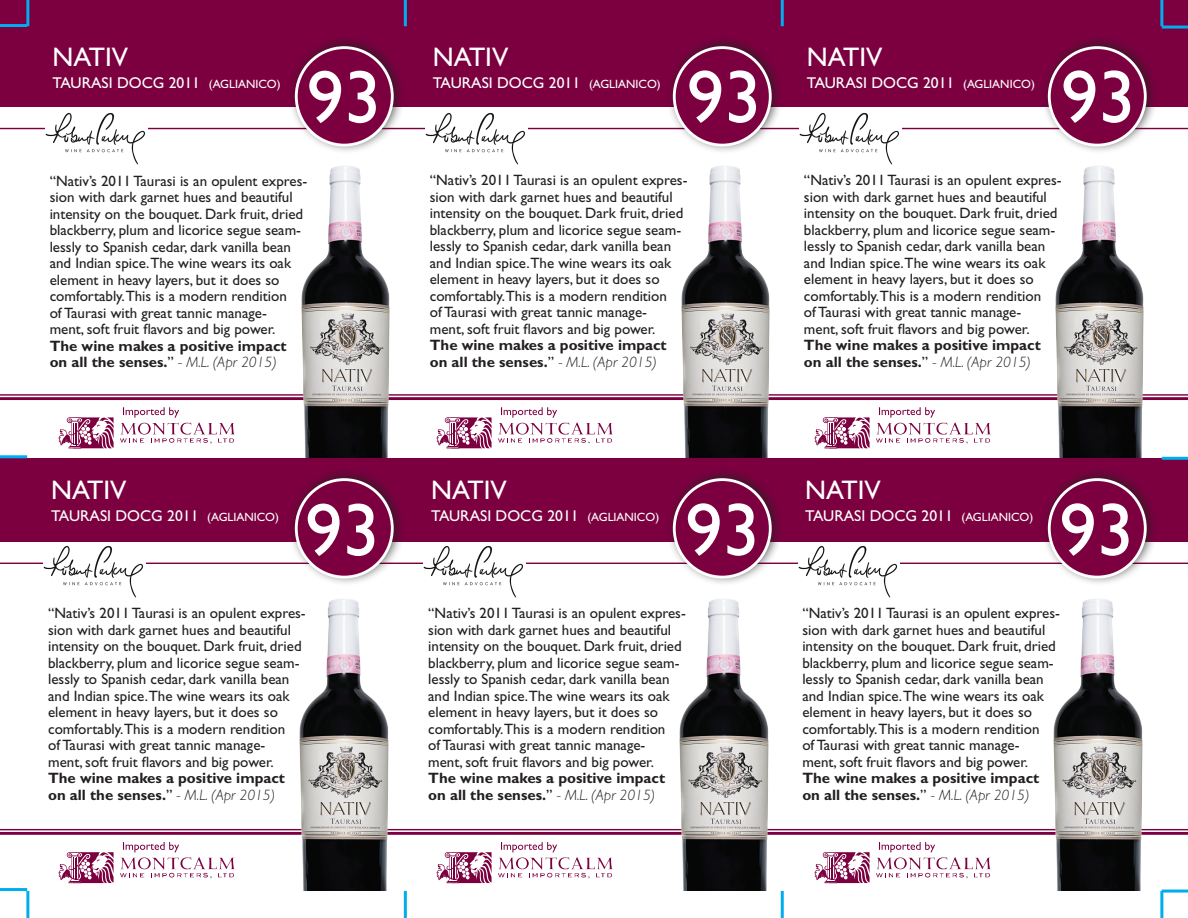
<style>
.page{position:relative;width:1188px;height:918px;background:#fff}
.page>*{position:absolute;margin:0;border:0;box-sizing:border-box;transform-origin:0 0}
.t1{font:75px "Gill Sans";color:#fff}
.t2{font:27px "Gill Sans";color:#fff}
.t3{font:15.6px "Gill Sans";color:#fff}
.t4{font:15px/16.5px "Gill Sans";color:#231f20}
.t5{font:700 15px/16.5px "Gill Sans";color:#231f20}
.t6{font:12px "Gill Sans";color:#fff}
.s1{font-size:12px}
.s2{font-weight:400}
.s3{font-weight:300;font-style:italic}
</style>
<div class="page">
<div style="left:0;top:0;width:1188px;height:107px;background:#7c0040"></div>
<hr style="left:0;top:128px;width:1188px;height:1px;background:#7c0040">
<hr style="left:0;top:394px;width:1188px;height:2px;background:#7c0040">
<hr style="left:0;top:397px;width:1188px;height:3px;background:#7c0040">
<div style="left:287px;top:34px;width:119px;height:120px;background:#231f20;opacity:.75"></div>
<div style="left:296px;top:48px;width:96px;height:97px;background:#7c0040;border-radius:50%"></div>
<div style="left:295px;top:46px;width:99px;height:101px;border:3px solid #fff;border-radius:50%"></div>
<div style="left:0;top:458px;width:1188px;height:83px;background:#7c0040"></div>
<hr style="left:0;top:563px;width:1188px;height:1px;background:#7c0040">
<hr style="left:0;top:829px;width:1188px;height:1px;background:#7c0040">
<hr style="left:0;top:832px;width:1188px;height:3px;background:#7c0040">
<svg style="left:59px;top:417px;width:55px;height:31px"></svg>
<svg style="left:120px;top:407px;width:115px;height:37px"></svg>
<svg style="left:437px;top:417px;width:55px;height:31px"></svg>
<svg style="left:498px;top:407px;width:115px;height:37px"></svg>
<svg style="left:815px;top:417px;width:55px;height:31px"></svg>
<svg style="left:876px;top:407px;width:115px;height:37px"></svg>
<svg style="left:59px;top:852px;width:55px;height:31px"></svg>
<svg style="left:120px;top:842px;width:115px;height:37px"></svg>
<svg style="left:437px;top:852px;width:55px;height:31px"></svg>
<svg style="left:498px;top:842px;width:115px;height:37px"></svg>
<svg style="left:815px;top:852px;width:55px;height:31px"></svg>
<svg style="left:876px;top:842px;width:115px;height:37px"></svg>
<div style="left:665px;top:34px;width:119px;height:120px;background:#231f20;opacity:.75"></div>
<div style="left:674px;top:48px;width:96px;height:97px;background:#7c0040;border-radius:50%"></div>
<div style="left:673px;top:46px;width:99px;height:101px;border:3px solid #fff;border-radius:50%"></div>
<div style="left:1040px;top:34px;width:119px;height:120px;background:#231f20;opacity:.75"></div>
<div style="left:1049px;top:48px;width:96px;height:97px;background:#7c0040;border-radius:50%"></div>
<div style="left:1048px;top:46px;width:99px;height:101px;border:3px solid #fff;border-radius:50%"></div>
<div style="left:287px;top:466px;width:119px;height:120px;background:#231f20;opacity:.75"></div>
<div style="left:296px;top:480px;width:96px;height:97px;background:#7c0040;border-radius:50%"></div>
<div style="left:295px;top:478px;width:99px;height:101px;border:3px solid #fff;border-radius:50%"></div>
<div style="left:665px;top:466px;width:119px;height:120px;background:#231f20;opacity:.75"></div>
<div style="left:674px;top:480px;width:96px;height:97px;background:#7c0040;border-radius:50%"></div>
<div style="left:673px;top:478px;width:99px;height:101px;border:3px solid #fff;border-radius:50%"></div>
<div style="left:1040px;top:466px;width:119px;height:120px;background:#231f20;opacity:.75"></div>
<div style="left:1049px;top:480px;width:96px;height:97px;background:#7c0040;border-radius:50%"></div>
<div style="left:1048px;top:478px;width:99px;height:101px;border:3px solid #fff;border-radius:50%"></div>
<hr style="left:0;top:888px;width:27px;height:3px;background:#00aeef">
<hr style="left:0;top:455px;width:27px;height:3px;background:#00aeef">
<hr style="left:0;top:24px;width:27px;height:3px;background:#00aeef">
<hr style="left:1162px;top:890px;width:26px;height:3px;background:#00aeef">
<hr style="left:1162px;top:457px;width:26px;height:3px;background:#00aeef">
<hr style="left:1162px;top:26px;width:26px;height:3px;background:#00aeef">
<hr style="left:1160px;top:891px;width:3px;height:27px;background:#00aeef">
<hr style="left:781px;top:891px;width:3px;height:27px;background:#00aeef">
<hr style="left:404px;top:891px;width:3px;height:27px;background:#00aeef">
<hr style="left:26px;top:891px;width:3px;height:27px;background:#00aeef">
<hr style="left:1160px;top:0;width:3px;height:26px;background:#00aeef">
<hr style="left:781px;top:0;width:3px;height:26px;background:#00aeef">
<hr style="left:404px;top:0;width:3px;height:26px;background:#00aeef">
<hr style="left:26px;top:0;width:3px;height:26px;background:#00aeef">
<img style="left:295px;top:166px;width:100px;height:292px">
<img style="left:45px;top:113px;width:102px;height:52px">
<img style="left:675px;top:166px;width:100px;height:292px">
<img style="left:425px;top:113px;width:102px;height:52px">
<img style="left:1049px;top:166px;width:100px;height:292px">
<img style="left:800px;top:113px;width:101px;height:52px">
<img style="left:293px;top:599px;width:101px;height:292px">
<img style="left:44px;top:546px;width:102px;height:52px">
<img style="left:673px;top:599px;width:101px;height:292px">
<img style="left:424px;top:546px;width:102px;height:52px">
<img style="left:1048px;top:599px;width:100px;height:292px">
<img style="left:798px;top:546px;width:102px;height:52px">
<h2 class="t2" style="left:53px;top:42px;width:77px">NATIV</h2>
<p class="t3" style="left:53px;top:74px;width:191px">taurasi DOCG 2011 <span class="s1">(ag lianico</span></p>
<p class="t6" style="left:277px;top:77px;width:5px">)</p>
<h1 class="t1" style="left:307px;top:54px;width:76px">93</h1>
<p class="t4" style="left:50px;top:172px;width:259px">“Nativ’s 2011 Taurasi is an opulent expres&shy;sion with dark garnet hues and beautiful intensity on the bouquet. Dark fruit, dried blackberry, plum and licorice segue seam&shy;lessly to Spanish cedar, dark vanilla bean and Indian spice.The wine wears its oak element in heavy layers, but it does so comfortably.This is a modern rendition<br>of Taurasi with great tannic manage-<br>ment, soft fruit flavors and big power.</p>
<p class="t5" style="left:50px;top:337px;width:238px">The wine makes a positive impact on all the senses.<span class="s2">”</span> <span class="s3">- M.L. (Apr 2015)</span></p>
<h2 class="t2" style="left:51px;top:475px;width:77px">NATIV</h2>
<p class="t3" style="left:51px;top:507px;width:191px">taurasi DOCG 2011 <span class="s1">(ag lianico</span></p>
<p class="t6" style="left:275px;top:510px;width:5px">)</p>
<h1 class="t1" style="left:305px;top:487px;width:76px">93</h1>
<p class="t4" style="left:48px;top:605px;width:259px">“Nativ’s 2011 Taurasi is an opulent expres&shy;sion with dark garnet hues and beautiful intensity on the bouquet. Dark fruit, dried blackberry, plum and licorice segue seam&shy;lessly to Spanish cedar, dark vanilla bean and Indian spice.The wine wears its oak element in heavy layers, but it does so comfortably.This is a modern rendition<br>of Taurasi with great tannic manage-<br>ment, soft fruit flavors and big power.</p>
<p class="t5" style="left:48px;top:770px;width:238px">The wine makes a positive impact on all the senses.<span class="s2">”</span> <span class="s3">- M.L. (Apr 2015)</span></p>
<h2 class="t2" style="left:433px;top:42px;width:77px">NATIV</h2>
<p class="t3" style="left:433px;top:74px;width:191px">taurasi DOCG 2011 <span class="s1">(ag lianico</span></p>
<p class="t6" style="left:657px;top:77px;width:5px">)</p>
<h1 class="t1" style="left:687px;top:54px;width:76px">93</h1>
<p class="t4" style="left:430px;top:172px;width:259px">“Nativ’s 2011 Taurasi is an opulent expres&shy;sion with dark garnet hues and beautiful intensity on the bouquet. Dark fruit, dried blackberry, plum and licorice segue seam&shy;lessly to Spanish cedar, dark vanilla bean and Indian spice.The wine wears its oak element in heavy layers, but it does so comfortably.This is a modern rendition<br>of Taurasi with great tannic manage-<br>ment, soft fruit flavors and big power.</p>
<p class="t5" style="left:430px;top:337px;width:238px">The wine makes a positive impact on all the senses.<span class="s2">”</span> <span class="s3">- M.L. (Apr 2015)</span></p>
<h2 class="t2" style="left:431px;top:474px;width:77px">NATIV</h2>
<p class="t3" style="left:431px;top:507px;width:191px">taurasi DOCG 2011 <span class="s1">(ag lianico</span></p>
<p class="t6" style="left:655px;top:510px;width:5px">)</p>
<h1 class="t1" style="left:685px;top:487px;width:76px">93</h1>
<p class="t4" style="left:428px;top:605px;width:259px">“Nativ’s 2011 Taurasi is an opulent expres&shy;sion with dark garnet hues and beautiful intensity on the bouquet. Dark fruit, dried blackberry, plum and licorice segue seam&shy;lessly to Spanish cedar, dark vanilla bean and Indian spice.The wine wears its oak element in heavy layers, but it does so comfortably.This is a modern rendition<br>of Taurasi with great tannic manage-<br>ment, soft fruit flavors and big power.</p>
<p class="t5" style="left:428px;top:770px;width:238px">The wine makes a positive impact on all the senses.<span class="s2">”</span> <span class="s3">- M.L. (Apr 2015)</span></p>
<h2 class="t2" style="left:807px;top:42px;width:77px">NATIV</h2>
<p class="t3" style="left:807px;top:74px;width:191px">taurasi DOCG 2011 <span class="s1">(ag lianico</span></p>
<p class="t6" style="left:1031px;top:77px;width:5px">)</p>
<h1 class="t1" style="left:1061px;top:54px;width:76px">93</h1>
<p class="t4" style="left:804px;top:172px;width:259px">“Nativ’s 2011 Taurasi is an opulent expres&shy;sion with dark garnet hues and beautiful intensity on the bouquet. Dark fruit, dried blackberry, plum and licorice segue seam&shy;lessly to Spanish cedar, dark vanilla bean and Indian spice.The wine wears its oak element in heavy layers, but it does so comfortably.This is a modern rendition<br>of Taurasi with great tannic manage-<br>ment, soft fruit flavors and big power.</p>
<p class="t5" style="left:804px;top:337px;width:238px">The wine makes a positive impact on all the senses.<span class="s2">”</span> <span class="s3">- M.L. (Apr 2015)</span></p>
<h2 class="t2" style="left:805px;top:474px;width:77px">NATIV</h2>
<p class="t3" style="left:805px;top:507px;width:191px">taurasi DOCG 2011 <span class="s1">(ag lianico</span></p>
<p class="t6" style="left:1029px;top:510px;width:5px">)</p>
<h1 class="t1" style="left:1059px;top:487px;width:76px">93</h1>
<p class="t4" style="left:802px;top:605px;width:259px">“Nativ’s 2011 Taurasi is an opulent expres&shy;sion with dark garnet hues and beautiful intensity on the bouquet. Dark fruit, dried blackberry, plum and licorice segue seam&shy;lessly to Spanish cedar, dark vanilla bean and Indian spice.The wine wears its oak element in heavy layers, but it does so comfortably.This is a modern rendition<br>of Taurasi with great tannic manage-<br>ment, soft fruit flavors and big power.</p>
<p class="t5" style="left:802px;top:770px;width:238px">The wine makes a positive impact on all the senses.<span class="s2">”</span> <span class="s3">- M.L. (Apr 2015)</span></p>
</div>
